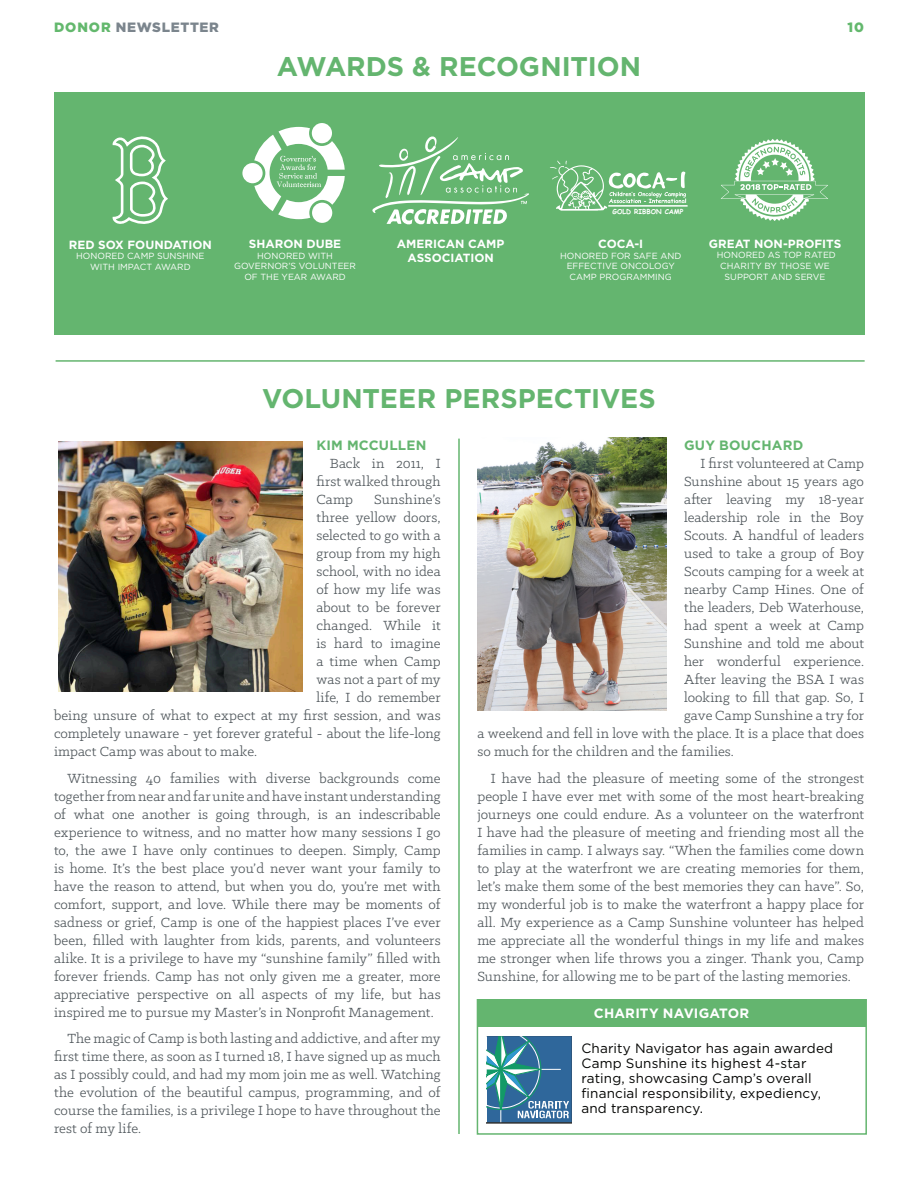
<style>
.page{position:relative;width:918px;height:1188px;background:#fff}
.page>*{position:absolute;margin:0;border:0;box-sizing:border-box;transform-origin:0 0}
.t1{font:700 27px "Gotham";color:#64b56f}
.t2{font:15px/18px "Klinic Slab";letter-spacing:.005em;color:#4e555a;text-align:justify}
.t3{font:13.5px/15px "Gotham";letter-spacing:.01em;color:#040503}
.t4{font:700 13.5px "Gotham";letter-spacing:.015em;color:#64b56f}
.t5{font:700 13.5px "Gotham";letter-spacing:.01em;color:#fff}
.t6{font:900 13.5px "Gotham";letter-spacing:.05em;color:#7b858d}
.t7{font:900 13.5px "Gotham";color:#63b86d}
.t8{font:700 11.85px/14.2px "Gotham";color:#fff;text-align:center}
.t9{font:8.85px/10.6px "Gotham";color:#fff;text-align:center}
.t10{font:700 6.75px "Comic Sans MS";color:#fff}
.s1{color:#63b86d}
</style>
<div class="page">
<div style="left:54px;top:92px;width:810px;height:243px;background:#64b56f"></div>
<img style="left:58px;top:441px;width:244px;height:250px">
<hr style="left:56px;top:360px;width:809px;height:2px;background:#64b56f">
<hr style="left:458px;top:439px;width:2px;height:695px;background:#64b56f">
<div style="left:477px;top:999px;width:390px;height:136px;border:2px solid #64b56f"></div>
<div style="left:478px;top:999px;width:388px;height:28px;background:#64b56f"></div>
<svg style="left:487px;top:1036px;width:85px;height:87px;background:#4782a1"></svg>
<img style="left:477px;top:438px;width:189px;height:272px">
<svg style="left:721px;top:139px;width:107px;height:82px"></svg>
<svg style="left:113px;top:136px;width:55px;height:88px"></svg>
<svg style="left:372px;top:136px;width:157px;height:89px"></svg>
<svg style="left:550px;top:161px;width:136px;height:50px"></svg>
<hr style="left:608px;top:205px;width:80px;height:2px;background:#fff">
<svg style="left:312px;top:203px;width:20px;height:20px"></svg>
<svg style="left:312px;top:123px;width:20px;height:20px"></svg>
<div style="left:242px;top:163px;width:21px;height:20px;background:#fff;border-radius:50%"></div>
<svg style="left:254px;top:127px;width:91px;height:92px"></svg>
<p class="t6" style="left:54px;top:18px;width:166px"><span class="s1">DONOR</span> NEWSLETTER</p>
<p class="t7" style="left:848px;top:18px;width:18px">10</p>
<h1 class="t1" style="left:277px;top:48px;width:366px">AWARDS &amp; RECOGNITION</h1>
<p class="t8" style="left:69px;top:237px;width:144px">RED SOX FOUNDATION</p>
<p class="t9" style="left:76px;top:251px;width:130px">HONORED CAMP SUNSHINE<br>WITH IMPACT AWARD</p>
<p class="t8" style="left:249px;top:237px;width:94px">SHARON DUBE</p>
<p class="t9" style="left:234px;top:250px;width:123px">HONORED WITH<br>GOVERNOR’S VOLUNTEER<br>OF THE YEAR AWARD</p>
<p class="t8" style="left:397px;top:237px;width:109px">AMERICAN CAMP<br>ASSOCIATION</p>
<p class="t10" style="left:612px;top:207px;width:73px">GOLD RIBBON CAMP</p>
<p class="t8" style="left:598px;top:237px;width:47px">COCA-I</p>
<p class="t9" style="left:560px;top:250px;width:123px">HONORED FOR SAFE AND<br>EFFECTIVE ONCOLOGY<br>CAMP PROGRAMMING</p>
<p class="t8" style="left:709px;top:236px;width:134px">GREAT NON-PROFITS</p>
<p class="t9" style="left:717px;top:250px;width:121px">HONORED AS TOP RATED<br>CHARITY BY THOSE WE<br>SUPPORT AND SERVE</p>
<h1 class="t1" style="left:262px;top:381px;width:395px">VOLUNTEER PERSPECTIVES</h1>
<p class="t4" style="left:316px;top:436px;width:112px">KIM MCCULLEN</p>
<p class="t2" style="left:316px;top:454px;width:126px;text-indent:14px">Back in 2011, I first walked through Camp</p>
<p class="t2" style="left:374px;top:490px;width:68px">Sunshine’s</p>
<p class="t2" style="left:316px;top:508px;width:126px">three yellow doors,</p>
<p class="t2" style="left:316px;top:526px;width:126px">selected to go with a</p>
<p class="t2" style="left:316px;top:544px;width:126px">group from my high</p>
<p class="t2" style="left:316px;top:562px;width:126px">school, with no idea</p>
<p class="t2" style="left:316px;top:580px;width:126px">of how my life was</p>
<p class="t2" style="left:316px;top:598px;width:126px">about to be forever</p>
<p class="t2" style="left:316px;top:616px;width:126px">changed. While it</p>
<p class="t2" style="left:316px;top:634px;width:126px">is hard to imagine</p>
<p class="t2" style="left:316px;top:652px;width:126px">a time when Camp</p>
<p class="t2" style="left:316px;top:670px;width:126px">was not a part of my</p>
<p class="t2" style="left:316px;top:688px;width:126px">life, I do remember</p>
<p class="t2" style="left:54px;top:706px;width:388px">being unsure of what to expect at my first session, and was</p>
<p class="t2" style="left:54px;top:724px;width:388px">completely unaware - yet forever grateful - about the life-long</p>
<p class="t2" style="left:54px;top:742px;width:205px">impact Camp was about to make.</p>
<p class="t2" style="left:54px;top:768px;width:388px;text-indent:13px">Witnessing 40 families with diverse backgrounds come together from near and far unite and have instant understanding of what one another is going through, is an indescribable experience to witness, and no matter how many sessions I go to, the awe I have only continues to deepen. Simply, Camp is home. It’s the best place you’d never want your family to have the reason to attend, but when you do, you’re met with comfort, support, and love. While there may be moments of sadness or grief, Camp is one of the happiest places I’ve ever been, filled with laughter from kids, parents, and volunteers alike. It is a privilege to have my “sunshine family” filled with forever friends. Camp has not only given me a greater, more appreciative perspective on all aspects of my life, but has inspired me to pursue my Master’s in Nonprofit Management.</p>
<p class="t2" style="left:54px;top:1029px;width:388px;text-indent:13px">The magic of Camp is both lasting and addictive, and after my first time there, as soon as I turned 18, I have signed up as much as I possibly could, and had my mom join me as well. Watching the evolution of the beautiful campus, programming, and of course the families, is a privilege I hope to have throughout the rest of my life.</p>
<p class="t4" style="left:684px;top:436px;width:121px">GUY BOUCHARD</p>
<p class="t2" style="left:701px;top:454px;width:165px">I first volunteered at Camp</p>
<p class="t2" style="left:684px;top:472px;width:181px">Sunshine about 15 years ago</p>
<p class="t2" style="left:684px;top:490px;width:181px">after leaving my 18-year</p>
<p class="t2" style="left:684px;top:508px;width:181px">leadership role in the Boy</p>
<p class="t2" style="left:684px;top:526px;width:181px">Scouts. A handful of leaders</p>
<p class="t2" style="left:684px;top:544px;width:181px">used to take a group of Boy</p>
<p class="t2" style="left:684px;top:562px;width:181px">Scouts camping for a week at</p>
<p class="t2" style="left:684px;top:580px;width:181px">nearby Camp Hines. One of</p>
<p class="t2" style="left:684px;top:598px;width:181px">the leaders, Deb Waterhouse,</p>
<p class="t2" style="left:684px;top:616px;width:181px">had spent a week at Camp</p>
<p class="t2" style="left:684px;top:634px;width:181px">Sunshine and told me about</p>
<p class="t2" style="left:684px;top:652px;width:181px">her wonderful experience.</p>
<p class="t2" style="left:684px;top:670px;width:181px">After leaving the BSA I was</p>
<p class="t2" style="left:684px;top:688px;width:181px">looking to fill that gap. So, I</p>
<p class="t2" style="left:684px;top:706px;width:181px">gave Camp Sunshine a try for</p>
<p class="t2" style="left:477px;top:724px;width:388px">a weekend and fell in love with the place. It is a place that does</p>
<p class="t2" style="left:477px;top:742px;width:258px">so much for the children and the families.</p>
<p class="t2" style="left:477px;top:768px;width:388px;text-indent:13px">I have had the pleasure of meeting some of the strongest people I have ever met with some of the most heart-breaking journeys one could endure. As a volunteer on the waterfront I have had the pleasure of meeting and friending most all the families in camp. I always say. “When the families come down to play at the waterfront we are creating memories for them, let’s make them some of the best memories they can have”. So, my wonderful job is to make the waterfront a happy place for all. My experience as a Camp Sunshine volunteer has helped me appreciate all the wonderful things in my life and makes me stronger when life throws you a zinger. Thank you, Camp Sunshine, for allowing me to be part of the lasting memories.</p>
<p class="t5" style="left:594px;top:1004px;width:157px">CHARITY NAVIGATOR</p>
<p class="t3" style="left:581px;top:1041px;width:253px">Charity Navigator has again awarded Camp Sunshine its highest 4-star rating, showcasing Camp’s overall financial responsibility, expediency, and transparency.</p>
</div>
